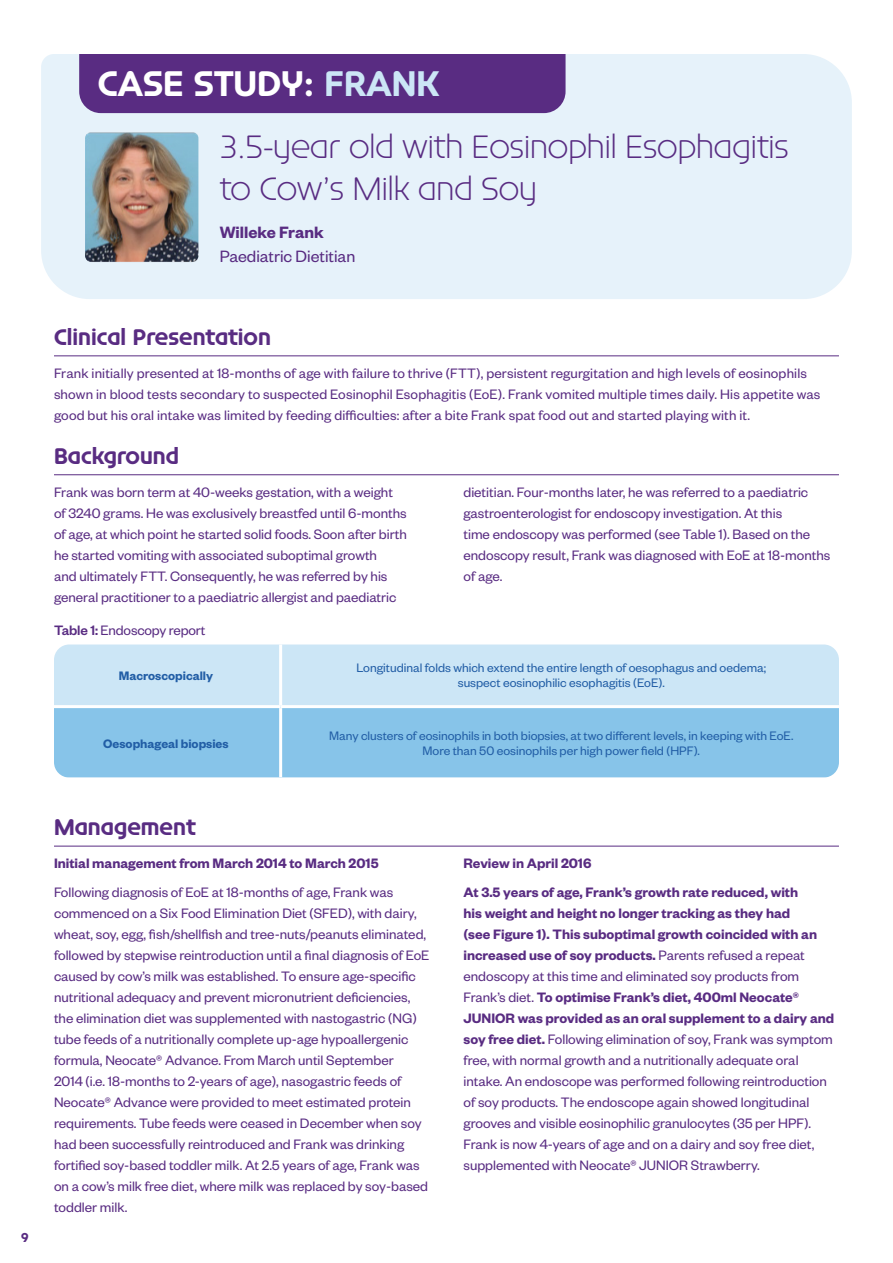
<style>
.page{position:relative;width:893px;height:1263px;background:#fff}
.page>*{position:absolute;margin:0;border:0;box-sizing:border-box;transform-origin:0 0}
.Subhead{font:700 33px "Constellation TL Pro";color:#fff}
.Subhead-2{font:300 30px/42px "Constellation TL Pro";color:#592c82}
.t1{font:700 21px "Constellation TL Pro";color:#592c82}
.t2{font:18px "Founders Grotesk";color:#592c82}
.t3{font:600 18px "Founders Grotesk";color:#592c82}
.t4{font:15px/21px "Founders Grotesk";color:#592c82}
.t5{font:600 15px "Founders Grotesk";color:#592c82}
.t6{font:13.5px/15px "Founders Grotesk";color:#225ea6;text-align:center}
.t7{font:600 13.5px "Founders Grotesk";color:#225ea6}
.t8{font:700 12px "Constellation TL Pro";color:#592c82}
.s1{color:#cce6f6}
.s2{font-weight:500}
.s3{font-weight:600}
</style>
<div class="page">
<div style="left:55px;top:645px;width:784px;height:60px;background:#cce6f6"></div>
<div style="left:55px;top:708px;width:784px;height:69px;background:#87c4e9"></div>
<hr style="left:279px;top:644px;width:3px;height:61px;background:#fff">
<hr style="left:279px;top:708px;width:3px;height:69px;background:#fff">
<div style="left:41px;top:54px;width:811px;height:245px;background:#e6f2fa"></div>
<div style="left:79px;top:54px;width:487px;height:59px;background:#592c82"></div>
<hr style="left:54px;top:355px;width:785px;height:1px;background:#592c82">
<hr style="left:54px;top:474px;width:785px;height:1px;background:#592c82">
<hr style="left:54px;top:846px;width:785px;height:1px;background:#592c82">
<img style="left:85px;top:132px;width:113px;height:130px">
<p class="Subhead" style="left:98px;top:62px;width:343px">CASE STUDY: <span class="s1">FRANK</span></p>
<p class="Subhead-2" style="left:220px;top:126px;width:571px">3.5-year old with Eosinophil Esophagitis to Cow’s Milk and Soy</p>
<p class="t3" style="left:220px;top:221px;width:105px">Willeke Frank</p>
<p class="t2" style="left:220px;top:245px;width:137px">Paediatric Dietitian</p>
<p class="t8" style="left:21px;top:1229px;width:9px">9</p>
<p class="t1" style="left:54px;top:323px;width:218px">Clinical Presentation</p>
<p class="t4" style="left:54px;top:362px;width:768px">Frank initially presented at 18-months of age with failure to thrive (FTT), persistent regurgitation and high levels of eosinophils shown in blood tests secondary to suspected Eosinophil Esophagitis (EoE). Frank vomited multiple times daily. His appetite was good but his oral intake was limited by feeding difficulties: after a bite Frank spat food out and started playing with it.</p>
<p class="t1" style="left:54px;top:442px;width:126px">Background</p>
<p class="t4" style="left:54px;top:480px;width:354px">Frank was born term at 40-weeks gestation, with a weight of 3240 grams. He was exclusively breastfed until 6-months of age, at which point he started solid foods. Soon after birth he started vomiting with associated suboptimal growth<br>and ultimately FTT. Consequently, he was referred by his general practitioner to a paediatric allergist and paediatric</p>
<p class="t4" style="left:463px;top:480px;width:368px">dietitian. Four-months later, he was referred to a paediatric gastroenterologist for endoscopy investigation. At this<br>time endoscopy was performed (see Table 1). Based on the endoscopy result, Frank was diagnosed with EoE at 18-months of age.</p>
<p class="t4" style="left:54px;top:619px;width:153px"><span class="s2">Table 1:</span> Endoscopy report</p>
<p class="t7" style="left:119px;top:667px;width:96px">Macroscopically</p>
<p class="t6" style="left:356px;top:660px;width:411px">Longitudinal folds which extend the entire length of oesophagus and oedema; suspect eosinophilic esophagitis (EoE).</p>
<p class="t7" style="left:103px;top:735px;width:127px">Oesophageal biopsies</p>
<p class="t6" style="left:329px;top:728px;width:466px">Many clusters of eosinophils in both biopsies, at two different levels, in keeping with EoE.<br>More than 50 eosinophils per high power field (HPF).</p>
<p class="t1" style="left:54px;top:813px;width:143px">Management</p>
<p class="t5" style="left:54px;top:854px;width:326px">Initial management from March 2014 to March 2015</p>
<p class="t4" style="left:54px;top:881px;width:377px">Following diagnosis of EoE at 18-months of age, Frank was commenced on a Six Food Elimination Diet (SFED), with dairy, wheat, soy, egg, fish/shellfish and tree-nuts/peanuts eliminated, followed by stepwise reintroduction until a final diagnosis of EoE caused by cow’s milk was established. To ensure age-specific nutritional adequacy and prevent micronutrient deficiencies, the elimination diet was supplemented with nastogastric (NG) tube feeds of a nutritionally complete up-age hypoallergenic formula, Neocate® Advance. From March until September<br>2014 (i.e. 18-months to 2-years of age), nasogastric feeds of Neocate® Advance were provided to meet estimated protein requirements. Tube feeds were ceased in December when soy had been successfully reintroduced and Frank was drinking fortified soy-based toddler milk. At 2.5 years of age, Frank was on a cow’s milk free diet, where milk was replaced by soy-based toddler milk.</p>
<p class="t5" style="left:463px;top:854px;width:129px">Review in April 2016</p>
<p class="t4" style="left:463px;top:881px;width:372px"><span class="s3">At 3.5 years of age, Frank’s growth rate reduced, with<br>his weight and height no longer tracking as they had<br>(see Figure 1). This suboptimal growth coincided with an increased use of soy products.</span> Parents refused a repeat endoscopy at this time and eliminated soy products from Frank’s diet. <span class="s3">To optimise Frank’s diet, 400ml Neocate® JUNIOR was provided as an oral supplement to a dairy and soy free diet.</span> Following elimination of soy, Frank was symptom free, with normal growth and a nutritionally adequate oral intake. An endoscope was performed following reintroduction of soy products. The endoscope again showed longitudinal grooves and visible eosinophilic granulocytes (35 per HPF).<br>Frank is now 4-years of age and on a dairy and soy free diet, supplemented with Neocate® JUNIOR Strawberry.</p>
</div>
